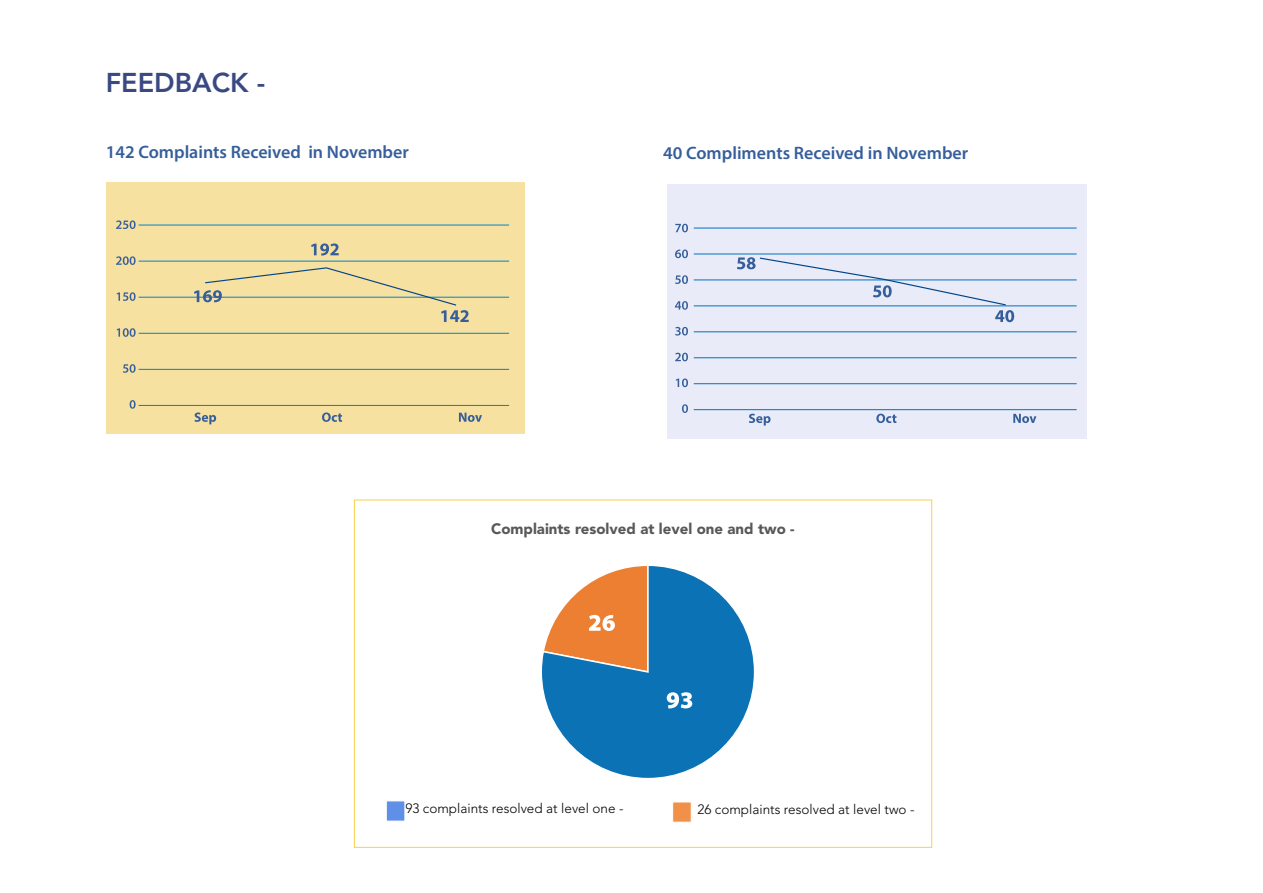
<style>
.page{position:relative;width:1263px;height:893px;background:#fff}
.page>*{position:absolute;margin:0;border:0;box-sizing:border-box;transform-origin:0 0}
.t1{font:800 27px "Avenir LT Std";color:#3a4982}
.Body_text{font:600 18px "Myriad Pro";color:#365e9b}
.t2{font:900 15px "Avenir LT Std";color:#58585a}
.t3{font:300 13.5px "Avenir LT Std";color:#000}
</style>
<div class="page">
<div style="left:386px;top:800px;width:19px;height:22px;background:#5f8fe7;border:1px solid #fff"></div>
<div style="left:672px;top:801px;width:20px;height:22px;background:#f19049;border:1px solid #fff"></div>
<div style="left:106px;top:182px;width:418px;height:251px;background:#f6e1a0"></div>
<hr style="left:139px;top:225px;width:370px;height:1px;background:#0083cd">
<hr style="left:139px;top:261px;width:370px;height:1px;background:#0083cd">
<hr style="left:139px;top:297px;width:370px;height:1px;background:#0083cd">
<hr style="left:139px;top:333px;width:370px;height:1px;background:#0083cd">
<hr style="left:139px;top:369px;width:370px;height:1px;background:#0083cd">
<hr style="left:139px;top:405px;width:370px;height:1px;background:#0083cd">
<svg style="left:130px;top:400px;width:6px;height:9px"></svg>
<svg style="left:123px;top:364px;width:13px;height:9px"></svg>
<svg style="left:117px;top:328px;width:19px;height:9px"></svg>
<svg style="left:117px;top:292px;width:19px;height:9px"></svg>
<svg style="left:116px;top:256px;width:20px;height:9px"></svg>
<svg style="left:116px;top:220px;width:20px;height:9px"></svg>
<div style="left:667px;top:184px;width:419px;height:254px;background:#e9ecf8"></div>
<hr style="left:694px;top:228px;width:383px;height:1px;background:#0071c1">
<hr style="left:694px;top:254px;width:383px;height:1px;background:#0071c1">
<hr style="left:694px;top:280px;width:383px;height:1px;background:#0071c1">
<hr style="left:694px;top:306px;width:383px;height:1px;background:#0071c1">
<hr style="left:694px;top:332px;width:383px;height:1px;background:#0071c1">
<hr style="left:694px;top:357px;width:383px;height:1px;background:#0071c1">
<hr style="left:694px;top:383px;width:383px;height:1px;background:#0071c1">
<hr style="left:694px;top:409px;width:383px;height:1px;background:#0071c1">
<svg style="left:682px;top:404px;width:6px;height:9px"></svg>
<svg style="left:676px;top:378px;width:12px;height:9px"></svg>
<svg style="left:675px;top:353px;width:13px;height:8px"></svg>
<svg style="left:675px;top:327px;width:13px;height:9px"></svg>
<svg style="left:675px;top:301px;width:13px;height:9px"></svg>
<svg style="left:675px;top:275px;width:13px;height:9px"></svg>
<svg style="left:675px;top:249px;width:13px;height:9px"></svg>
<svg style="left:675px;top:224px;width:13px;height:8px"></svg>
<svg style="left:542px;top:566px;width:212px;height:212px"></svg>
<svg style="left:311px;top:243px;width:28px;height:13px"></svg>
<svg style="left:194px;top:267px;width:275px;height:55px"></svg>
<svg style="left:737px;top:257px;width:277px;height:65px"></svg>
<svg style="left:195px;top:412px;width:287px;height:12px"></svg>
<svg style="left:749px;top:414px;width:287px;height:12px"></svg>
<svg style="left:667px;top:692px;width:25px;height:16px"></svg>
<svg style="left:542px;top:566px;width:108px;height:108px"></svg>
<p class="t1" style="left:106px;top:66px;width:161px">FEEDBACK -</p>
<p class="Body_text" style="left:106px;top:141px;width:305px">142 Complaints Received in November</p>
<p class="Body_text" style="left:663px;top:142px;width:307px">40 Compliments Received in November</p>
<p class="t2" style="left:491px;top:519px;width:305px">Complaints resolved at level one and two -</p>
<p class="t3" style="left:405px;top:801px;width:220px">93 complaints resolved at level one -</p>
<p class="t3" style="left:697px;top:802px;width:219px">26 complaints resolved at level two -</p>
</div>
